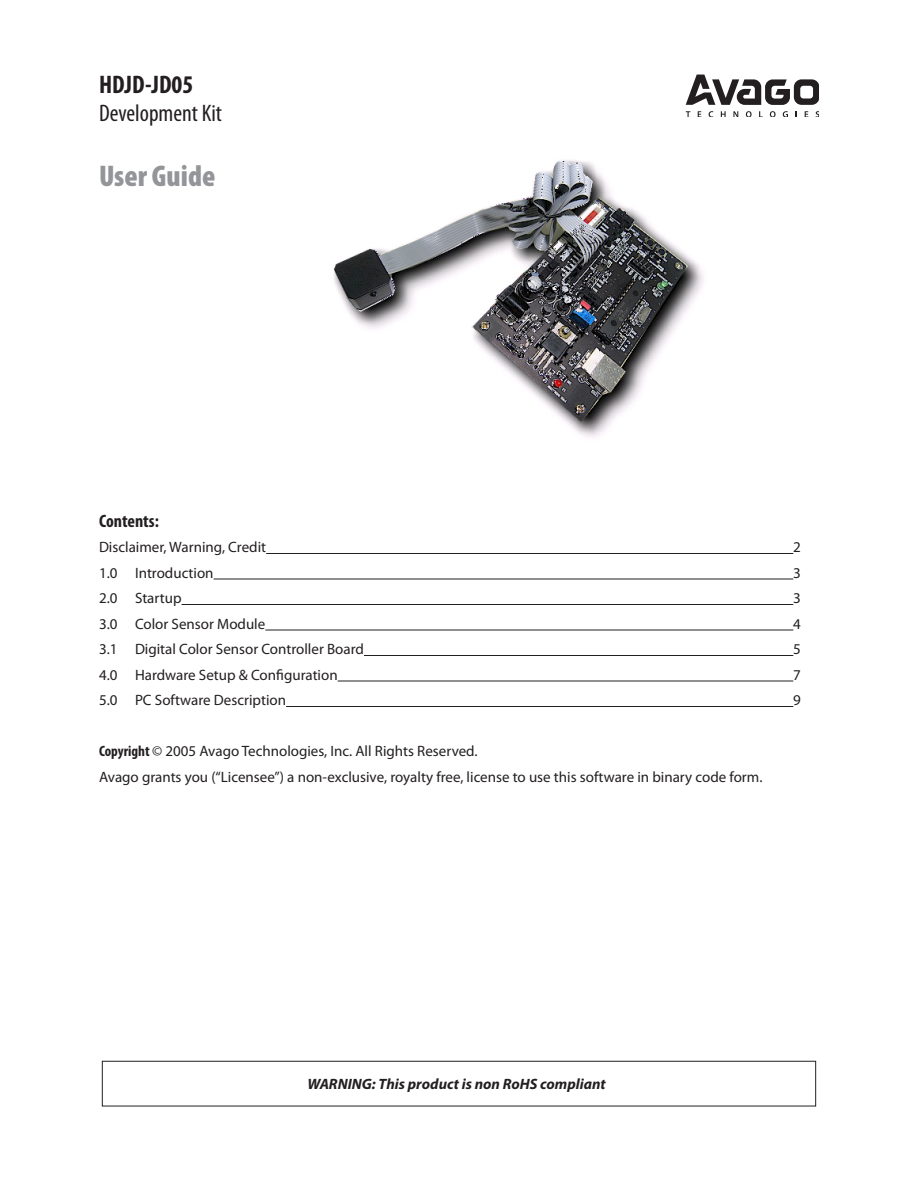
<style>
.page{position:relative;width:918px;height:1188px;background:#fff}
.page>*{position:absolute;margin:0;border:0;box-sizing:border-box;transform-origin:0 0}
.Title-3__DocType{font:900 condensed 30px "Myriad Pro";color:#939598}
.Title-1__Part_Number{font:700 condensed 25.5px "Myriad Pro";color:#231f20}
.Title-2__Description{font:condensed 24px "Myriad Pro";color:#231f20}
.Heading{font:700 condensed 18px "Myriad Pro";color:#231f20}
.Body_Text{font:15px "Myriad Pro";color:#231f20}
.Body_Text-2{font:italic 700 15px "Myriad Pro";color:#231f20}
.s1{font-weight:700;font-stretch:condensed}
</style>
<div class="page">
<img style="left:333px;top:160px;width:371px;height:278px">
<svg style="left:686px;top:111px;width:4px;height:6px"></svg>
<svg style="left:698px;top:111px;width:3px;height:6px"></svg>
<svg style="left:709px;top:111px;width:4px;height:6px"></svg>
<svg style="left:721px;top:111px;width:5px;height:6px"></svg>
<svg style="left:733px;top:111px;width:5px;height:6px"></svg>
<svg style="left:746px;top:111px;width:6px;height:6px"></svg>
<svg style="left:759px;top:111px;width:4px;height:6px"></svg>
<svg style="left:770px;top:111px;width:6px;height:6px"></svg>
<svg style="left:783px;top:111px;width:5px;height:6px"></svg>
<svg style="left:805px;top:111px;width:3px;height:6px"></svg>
<svg style="left:816px;top:111px;width:3px;height:6px"></svg>
<svg style="left:686px;top:75px;width:133px;height:30px"></svg>
<hr style="left:266px;top:553px;width:527px;height:1px;background:#231f20">
<hr style="left:214px;top:579px;width:579px;height:1px;background:#231f20">
<hr style="left:182px;top:604px;width:611px;height:1px;background:#231f20">
<hr style="left:265px;top:630px;width:528px;height:1px;background:#231f20">
<hr style="left:364px;top:655px;width:429px;height:1px;background:#231f20">
<hr style="left:338px;top:681px;width:455px;height:1px;background:#231f20">
<hr style="left:286px;top:706px;width:507px;height:1px;background:#231f20">
<div style="left:102px;top:1061px;width:714px;height:45px;border:1px solid #231f20"></div>
<p class="Title-1__Part_Number" style="left:99px;top:68px;width:96px">HDJD-JD05</p>
<p class="Title-2__Description" style="left:99px;top:99px;width:124px">Development Kit</p>
<p class="Title-3__DocType" style="left:99px;top:157px;width:118px">User Guide</p>
<p class="Heading" style="left:99px;top:509px;width:61px">Contents:</p>
<p class="Body_Text" style="left:99px;top:538px;width:169px">Disclaimer, Warning, Credit</p>
<p class="Body_Text" style="left:793px;top:538px;width:9px">2</p>
<p class="Body_Text" style="left:99px;top:563px;width:116px">1.0 Introduction</p>
<p class="Body_Text" style="left:793px;top:563px;width:9px">3</p>
<p class="Body_Text" style="left:99px;top:589px;width:84px">2.0 Startup</p>
<p class="Body_Text" style="left:793px;top:589px;width:9px">3</p>
<p class="Body_Text" style="left:99px;top:614px;width:168px">3.0 Color Sensor Module</p>
<p class="Body_Text" style="left:793px;top:614px;width:9px">4</p>
<p class="Body_Text" style="left:99px;top:640px;width:266px">3.1 Digital Color Sensor Controller Board</p>
<p class="Body_Text" style="left:793px;top:640px;width:9px">5</p>
<p class="Body_Text" style="left:99px;top:665px;width:240px">4.0 Hardware Setup &amp; Configuration</p>
<p class="Body_Text" style="left:793px;top:665px;width:9px">7</p>
<p class="Body_Text" style="left:99px;top:691px;width:189px">5.0 PC Software Description</p>
<p class="Body_Text" style="left:793px;top:691px;width:9px">9</p>
<p class="Body_Text" style="left:99px;top:742px;width:380px"><span class="s1">Copyright</span> © 2005 Avago Technologies, Inc. All Rights Reserved.</p>
<p class="Body_Text" style="left:99px;top:767px;width:665px">Avago grants you (“Licensee”) a non-exclusive, royalty free, license to use this software in binary code form.</p>
<p class="Body_Text-2" style="left:308px;top:1074px;width:300px">WARNING: This product is non RoHS compliant</p>
</div>
